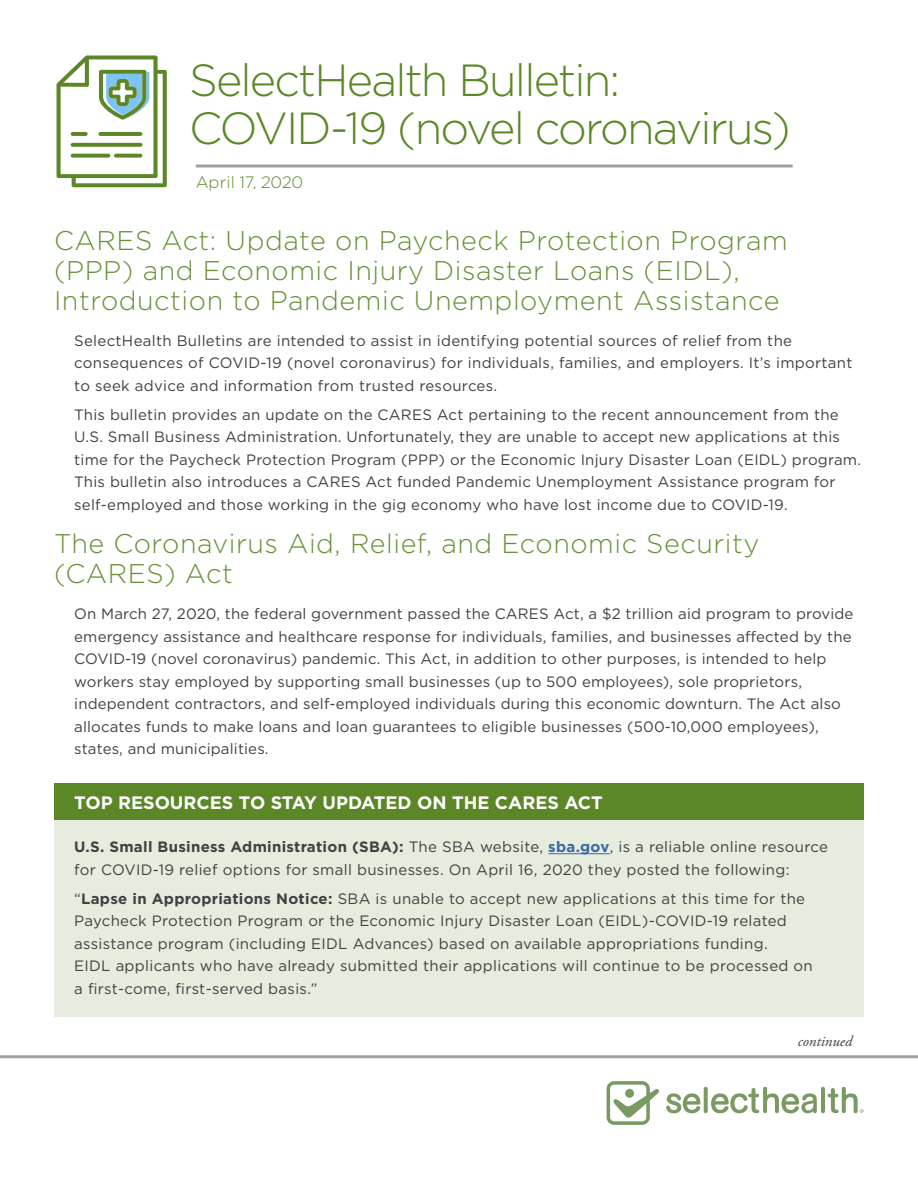
<style>
.page{position:relative;width:918px;height:1188px;background:#fff}
.page>*{position:absolute;margin:0;border:0;box-sizing:border-box;transform-origin:0 0}
.t1{font:300 45px/48px "Gotham";letter-spacing:-.04em;color:#5c8727}
.t2{font:300 27px/30px "Gotham";letter-spacing:.02em;color:#6a9036}
.t3{font:700 18px "Gotham";color:#fff}
.t4{font:300 16.5px "Gotham";letter-spacing:-.01em;color:#5c8727}
.t5{font:15px/22.5px "Gotham";letter-spacing:.015em;color:#414042}
.t6{font:italic 15px "Adobe Garamond Pro";color:#414042}
.s1{font-weight:700}
.s2{font-weight:700;color:#3a68a5}
</style>
<div class="page">
<hr style="left:0;top:1055px;width:918px;height:3px;background:#a1a1a4">
<svg style="left:607px;top:1081px;width:93px;height:44px"></svg>
<svg style="left:704px;top:1087px;width:4px;height:26px"></svg>
<hr style="left:821px;top:1087px;width:4px;height:26px;background:#799a62;border-radius:2px">
<svg style="left:711px;top:1087px;width:106px;height:26px"></svg>
<svg style="left:828px;top:1087px;width:36px;height:26px"></svg>
<hr style="left:196px;top:164px;width:597px;height:3px;background:#a1a1a4">
<svg style="left:57px;top:55px;width:110px;height:132px"></svg>
<svg style="left:114px;top:154px;width:28px;height:4px"></svg>
<svg style="left:71px;top:154px;width:39px;height:4px"></svg>
<svg style="left:71px;top:143px;width:71px;height:4px"></svg>
<hr style="left:98px;top:132px;width:44px;height:4px;background:#5c8727;border-radius:2px">
<hr style="left:71px;top:132px;width:17px;height:4px;background:#5c8727;border-radius:2px">
<div style="left:54px;top:783px;width:810px;height:37px;background:#5c8727"></div>
<div style="left:54px;top:820px;width:810px;height:196px;background:#e6ecde"></div>
<hr style="left:548px;top:853px;width:62px;height:1px;background:#3a68a5">
<h1 class="t1" style="left:189px;top:55px;width:603px">SelectHealth Bulletin:<br>COVID-19 (novel coronavirus)</h1>
<p class="t4" style="left:196px;top:171px;width:109px">April 17, 2020</p>
<h2 class="t2" style="left:54px;top:224px;width:735px">CARES Act: Update on Paycheck Protection Program (PPP) and Economic Injury Disaster Loans (EIDL),<br>Introduction to Pandemic Unemployment Assistance</h2>
<p class="t5" style="left:74px;top:329px;width:780px">SelectHealth Bulletins are intended to assist in identifying potential sources of relief from the consequences of COVID-19 (novel coronavirus) for individuals, families, and employers. It’s important to seek advice and information from trusted resources.</p>
<p class="t5" style="left:74px;top:403px;width:788px">This bulletin provides an update on the CARES Act pertaining to the recent announcement from the U.S. Small Business Administration. Unfortunately, they are unable to accept new applications at this time for the Paycheck Protection Program (PPP) or the Economic Injury Disaster Loan (EIDL) program.<br>This bulletin also introduces a CARES Act funded Pandemic Unemployment Assistance program for self-employed and those working in the gig economy who have lost income due to COVID-19.</p>
<h2 class="t2" style="left:54px;top:528px;width:707px">The Coronavirus Aid, Relief, and Economic Security (CARES) Act</h2>
<p class="t5" style="left:74px;top:602px;width:781px">On March 27, 2020, the federal government passed the CARES Act, a $2 trillion aid program to provide emergency assistance and healthcare response for individuals, families, and businesses affected by the COVID-19 (novel coronavirus) pandemic. This Act, in addition to other purposes, is intended to help workers stay employed by supporting small businesses (up to 500 employees), sole proprietors, independent contractors, and self-employed individuals during this economic downturn. The Act also allocates funds to make loans and loan guarantees to eligible businesses (500-10,000 employees), states, and municipalities.</p>
<p class="t3" style="left:74px;top:790px;width:530px">TOP RESOURCES TO STAY UPDATED ON THE CARES ACT</p>
<p class="t5" style="left:74px;top:835px;width:755px"><span class="s1">U.S. Small Business Administration (SBA):</span> The SBA website, <span class="s2">sba.gov</span>, is a reliable online resource for COVID-19 relief options for small businesses. On April 16, 2020 they posted the following:</p>
<p class="t5" style="left:74px;top:887px;width:740px">“<span class="s1">Lapse in Appropriations Notice:</span> SBA is unable to accept new applications at this time for the Paycheck Protection Program or the Economic Injury Disaster Loan (EIDL)-COVID-19 related assistance program (including EIDL Advances) based on available appropriations funding.<br>EIDL applicants who have already submitted their applications will continue to be processed on a first-come, first-served basis.”</p>
<p class="t6" style="left:798px;top:1032px;width:56px">continued</p>
</div>
